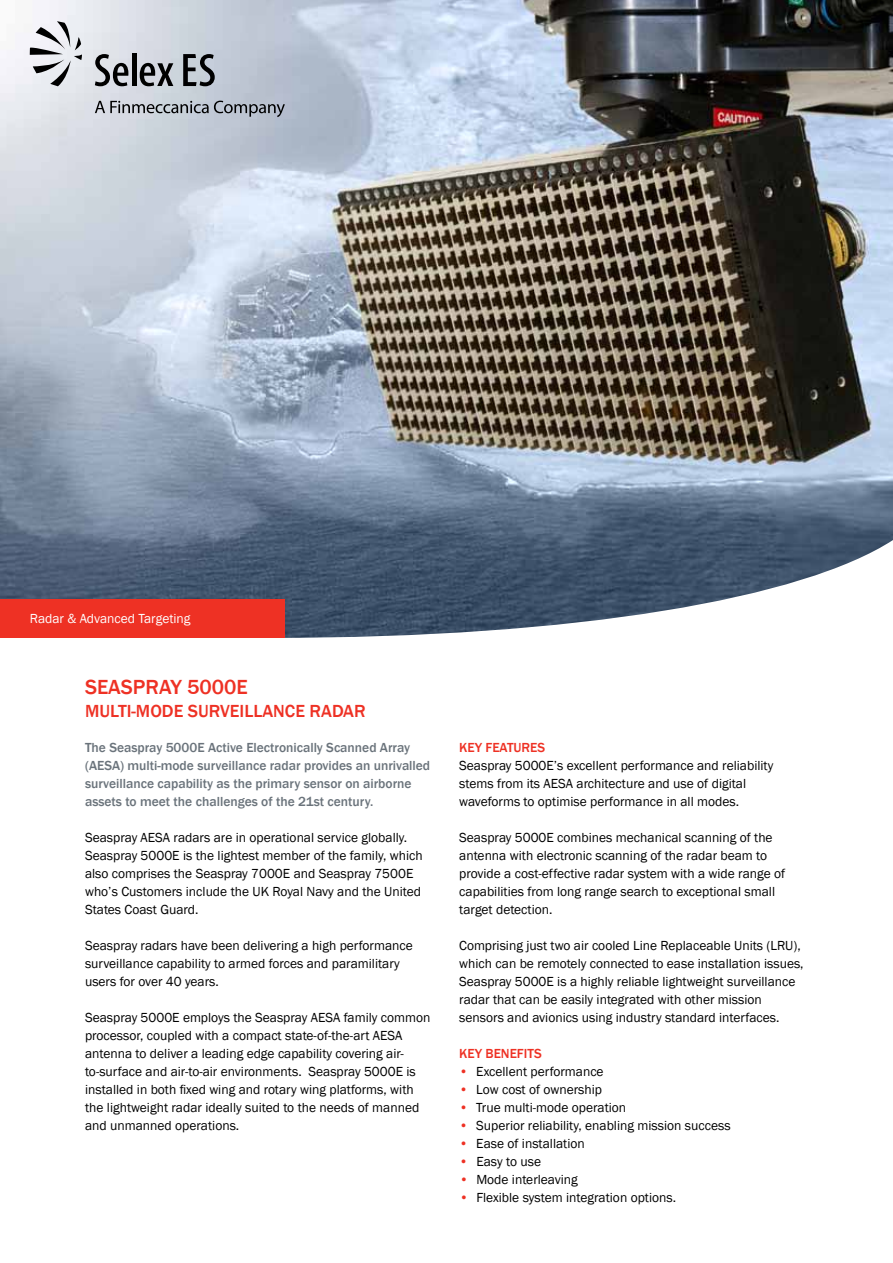
<style>
.page{position:relative;width:893px;height:1263px;background:#fff}
.page>*{position:absolute;margin:0;border:0;box-sizing:border-box;transform-origin:0 0}
.t1{font:500 21px "Franklin Gothic";color:#ee3124}
.t2{font:500 18px "Franklin Gothic";color:#ee3124}
.t3{font:13.5px/18px "Franklin Gothic";color:#000}
.t4{font:500 13.5px/18px "Franklin Gothic";color:#6a737b}
.t5{font:13.5px "Franklin Gothic";color:#fff}
.t6{font:500 13.5px "Franklin Gothic";color:#ee3124}
.s1{font-weight:500;color:#ee3124}
</style>
<div class="page">
<img style="left:0;top:0;width:893px;height:638px">
<svg style="left:95px;top:101px;width:190px;height:16px"></svg>
<svg style="left:30px;top:21px;width:52px;height:65px"></svg>
<svg style="left:95px;top:54px;width:33px;height:32px"></svg>
<hr style="left:132px;top:53px;width:4px;height:33px;background:#000">
<svg style="left:140px;top:63px;width:33px;height:23px"></svg>
<svg style="left:183px;top:54px;width:32px;height:32px"></svg>
<div style="left:0;top:600px;width:285px;height:38px;background:#ee3124"></div>
<p class="t5" style="left:30px;top:611px;width:162px">Radar &amp; Advanced Targeting</p>
<h1 class="t1" style="left:85px;top:674px;width:164px">Seaspray 5000E</h1>
<h2 class="t2" style="left:85px;top:700px;width:282px">Multi-mode Survei llance Radar</h2>
<p class="t4" style="left:85px;top:739px;width:347px">The Seaspray 5000E Active Electronically Scanned Array (AESA) multi-mode surveillance radar provides an unrivalled surveillance capability as the primary sensor on airborne assets to meet the challenges of the 21st century.</p>
<p class="t3" style="left:85px;top:829px;width:339px">Seaspray AESA radars are in operational service globally.<br>Seaspray 5000E is the lightest member of the family, which also comprises the Seaspray 7000E and Seaspray 7500E who’s Customers include the UK Royal Navy and the United States Coast Guard.</p>
<p class="t3" style="left:85px;top:937px;width:329px">Seaspray radars have been delivering a high performance surveillance capability to armed forces and paramilitary users for over 40 years.</p>
<p class="t3" style="left:85px;top:1009px;width:347px">Seaspray 5000E employs the Seaspray AESA family common processor, coupled with a compact state-of-the-art AESA antenna to deliver a leading edge capability covering air&shy;to-surface and air-to-air environments. Seaspray 5000E is installed in both fixed wing and rotary wing platforms, with the lightweight radar ideally suited to the needs of manned and unmanned operations.</p>
<p class="t6" style="left:459px;top:739px;width:79px">Key Features</p>
<p class="t3" style="left:459px;top:757px;width:316px">Seaspray 5000E’s excellent performance and reliability stems from its AESA architecture and use of digital waveforms to optimise performance in all modes.</p>
<p class="t3" style="left:459px;top:829px;width:328px">Seaspray 5000E combines mechanical scanning of the antenna with electronic scanning of the radar beam to provide a cost-effective radar system with a wide range of capabilities from long range search to exceptional small target detection.</p>
<p class="t3" style="left:459px;top:937px;width:346px">Comprising just two air cooled Line Replaceable Units (LRU), which can be remotely connected to ease installation issues, Seaspray 5000E is a highly reliable lightweight surveillance radar that can be easily integrated with other mission sensors and avionics using industry standard interfaces.</p>
<p class="t6" style="left:459px;top:1045px;width:84px">KEY BENEFITS</p>
<p class="t3" style="left:459px;top:1063px;width:146px"><span class="s1">•</span> Excellent performance</p>
<p class="t3" style="left:459px;top:1081px;width:144px"><span class="s1">•</span> Low cost of ownership</p>
<p class="t3" style="left:459px;top:1099px;width:169px"><span class="s1">•</span> True multi-mode operation</p>
<p class="t3" style="left:459px;top:1117px;width:273px"><span class="s1">•</span> Superior reliability, enabling mission success</p>
<p class="t3" style="left:459px;top:1135px;width:127px"><span class="s1">•</span> Ease of installation</p>
<p class="t3" style="left:459px;top:1153px;width:83px"><span class="s1">•</span> Easy to use</p>
<p class="t3" style="left:459px;top:1171px;width:120px"><span class="s1">•</span> Mode interleaving</p>
<p class="t3" style="left:459px;top:1189px;width:218px"><span class="s1">•</span> Flexible system integration options.</p>
</div>
